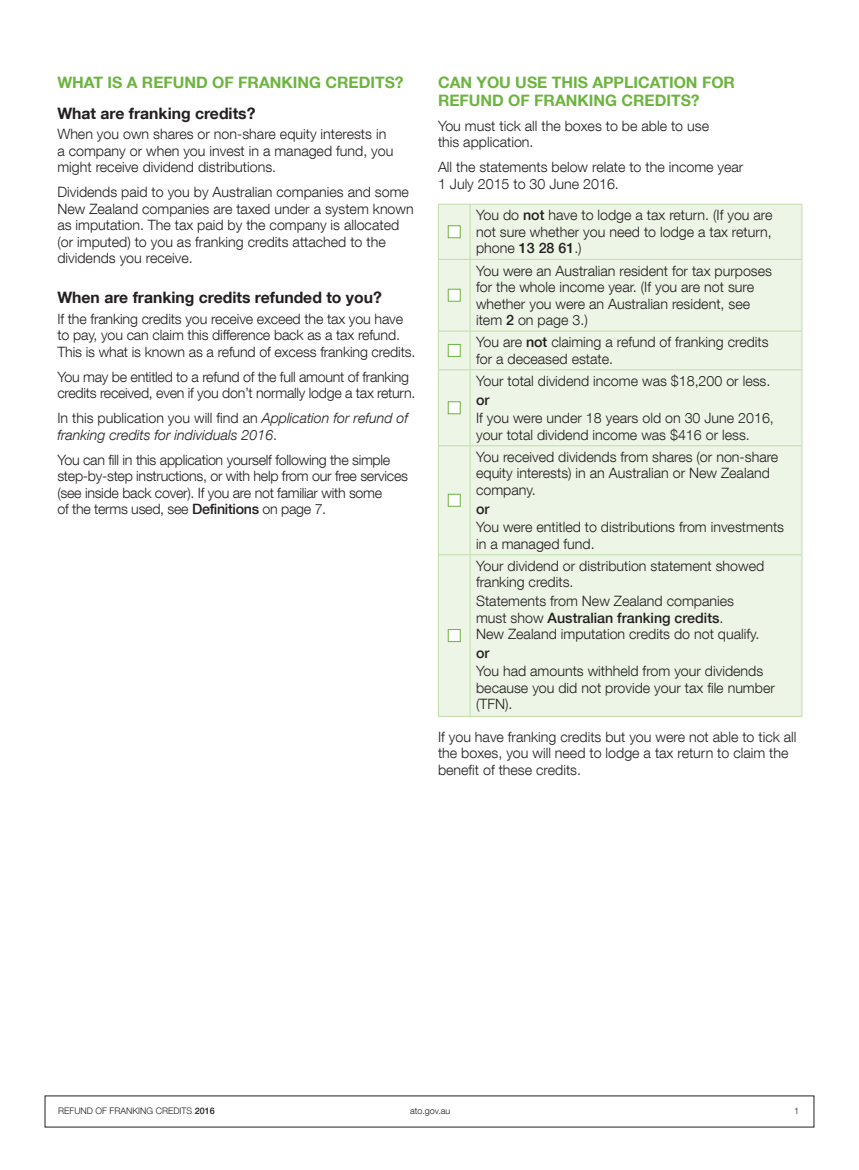
<style>
.page{position:relative;width:859px;height:1170px;background:#fff}
.page>*{position:absolute;margin:0;border:0;box-sizing:border-box;transform-origin:0 0}
._02_Subhead_2{font:700 15.75px "Helvetica Neue LT Com";color:#231f20}
._01_Body{font:700 15.75px/18px "Helvetica Neue LT Com";color:#6cb43f}
._02_Subhead_1{font:700 15.75px "Helvetica Neue LT Com";color:#6cb43f}
._01_Body-2{font:300 14.25px/16.5px "Helvetica Neue LT Com";color:#231f20}
._01_Body-3{font:300 14.25px/16.5px "Helvetica Neue LT Com";letter-spacing:-.02em;color:#231f20}
._01_Icon_boxed_text{font:300 14.25px/16.5px "Helvetica Neue LT Com";color:#231f20}
._01_Body-4{font:italic 300 14.25px/16.5px "Helvetica Neue LT Com";color:#231f20}
._01_Body-5{font:500 14.25px "Helvetica Neue LT Com";color:#231f20}
.PAGE_Footer_and_foli{font:300 9px "Helvetica Neue LT Com";color:#231f20}
.s1{font-style:normal}
.s2{font-weight:500}
</style>
<div class="page">
<div style="left:439px;top:205px;width:31px;height:511px;background:#edf5e6"></div>
<div style="left:471px;top:205px;width:330px;height:511px;background:#edf5e6"></div>
<hr style="left:438px;top:204px;width:32px;height:1px;background:#c1dcaa">
<hr style="left:438px;top:204px;width:1px;height:55px;background:#c1dcaa">
<hr style="left:470px;top:204px;width:332px;height:1px;background:#c1dcaa">
<hr style="left:470px;top:204px;width:1px;height:55px;background:#c1dcaa">
<hr style="left:801px;top:204px;width:1px;height:55px;background:#c1dcaa">
<hr style="left:438px;top:259px;width:32px;height:1px;background:#c1dcaa">
<hr style="left:438px;top:260px;width:1px;height:71px;background:#c1dcaa">
<hr style="left:470px;top:259px;width:332px;height:1px;background:#c1dcaa">
<hr style="left:470px;top:260px;width:1px;height:71px;background:#c1dcaa">
<hr style="left:801px;top:260px;width:1px;height:71px;background:#c1dcaa">
<hr style="left:438px;top:331px;width:32px;height:1px;background:#c1dcaa">
<hr style="left:438px;top:331px;width:1px;height:38px;background:#c1dcaa">
<hr style="left:470px;top:331px;width:332px;height:1px;background:#c1dcaa">
<hr style="left:470px;top:331px;width:1px;height:38px;background:#c1dcaa">
<hr style="left:801px;top:331px;width:1px;height:38px;background:#c1dcaa">
<hr style="left:438px;top:369px;width:32px;height:1px;background:#c1dcaa">
<hr style="left:438px;top:370px;width:1px;height:75px;background:#c1dcaa">
<hr style="left:470px;top:369px;width:332px;height:1px;background:#c1dcaa">
<hr style="left:470px;top:370px;width:1px;height:75px;background:#c1dcaa">
<hr style="left:801px;top:370px;width:1px;height:75px;background:#c1dcaa">
<hr style="left:438px;top:445px;width:32px;height:1px;background:#c1dcaa">
<hr style="left:438px;top:446px;width:1px;height:108px;background:#c1dcaa">
<hr style="left:470px;top:445px;width:332px;height:1px;background:#c1dcaa">
<hr style="left:470px;top:446px;width:1px;height:108px;background:#c1dcaa">
<hr style="left:801px;top:446px;width:1px;height:108px;background:#c1dcaa">
<hr style="left:438px;top:554px;width:32px;height:1px;background:#c1dcaa">
<hr style="left:438px;top:555px;width:1px;height:161px;background:#c1dcaa">
<hr style="left:470px;top:554px;width:332px;height:1px;background:#c1dcaa">
<hr style="left:470px;top:555px;width:1px;height:161px;background:#c1dcaa">
<hr style="left:801px;top:555px;width:1px;height:161px;background:#c1dcaa">
<hr style="left:438px;top:716px;width:32px;height:1px;background:#c1dcaa">
<hr style="left:470px;top:716px;width:332px;height:1px;background:#c1dcaa">
<div style="left:448px;top:225px;width:13px;height:13px;background:#fff;border:1px solid #6cb43f"></div>
<div style="left:448px;top:289px;width:13px;height:12px;background:#fff;border:1px solid #6cb43f"></div>
<div style="left:448px;top:344px;width:13px;height:13px;background:#fff;border:1px solid #6cb43f"></div>
<div style="left:448px;top:401px;width:13px;height:13px;background:#fff;border:1px solid #6cb43f"></div>
<div style="left:448px;top:494px;width:13px;height:12px;background:#fff;border:1px solid #6cb43f"></div>
<div style="left:448px;top:629px;width:13px;height:13px;background:#fff;border:1px solid #6cb43f"></div>
<p class="_02_Subhead_1" style="left:57px;top:72px;width:348px">WHAT IS A REFUND OF FRANKING CREDITS?</p>
<p class="_02_Subhead_2" style="left:57px;top:103px;width:200px">What are franking credits?</p>
<p class="_01_Body-2" style="left:57px;top:126px;width:338px">When you own shares or non-share equity interests in a company or when you invest in a managed fund, you might receive dividend distributions.</p>
<p class="_01_Body-2" style="left:57px;top:184px;width:358px">Dividends paid to you by Australian companies and some New Zealand companies are taxed under a system known as imputation. The tax paid by the company is allocated (or imputed) to you as franking credits attached to the dividends you receive.</p>
<p class="_02_Subhead_2" style="left:57px;top:287px;width:326px">When are franking credits refunded to you?</p>
<p class="_01_Body-2" style="left:57px;top:310px;width:360px">If the franking credits you receive exceed the tax you have to pay, you can claim this difference back as a tax refund.<br>This is what is known as a refund of excess franking credits.</p>
<p class="_01_Body-3" style="left:57px;top:368px;width:359px">You may be entitled to a refund of the full amount of franking credits received, even if you don’t normally lodge a tax return.</p>
<p class="_01_Body-4" style="left:57px;top:409px;width:352px"><span class="s1">In this publication you will find an</span> Application for refund of franking credits for individuals 2016<span class="s1">.</span></p>
<p class="_01_Body-3" style="left:57px;top:451px;width:352px">You can fill in this application yourself following the simple step-by-step instructions, or with help from our free services (see inside back cover). If you are not familiar with some<br>of the terms used, see <span class="s2">Definitions</span> on page 7.</p>
<p class="_01_Body" style="left:438px;top:73px;width:298px">CAN YOU USE THIS APPLICATION FOR<br>REFUND OF FRANKING CREDITS?</p>
<p class="_01_Body-2" style="left:438px;top:117px;width:273px">You must tick all the boxes to be able to use this application.</p>
<p class="_01_Body-2" style="left:438px;top:159px;width:307px">All the statements below relate to the income year<br>1 July 2015 to 30 June 2016.</p>
<p class="_01_Body-2" style="left:476px;top:207px;width:298px;text-align:justify">You do <span class="s2">not</span> have to lodge a tax return. (If you are not sure whether you need to lodge a tax return, phone <span class="s2">13 28 61</span>.)</p>
<p class="_01_Body-2" style="left:476px;top:262px;width:297px">You were an Australian resident for tax purposes for the whole income year. (If you are not sure whether you were an Australian resident, see item <span class="s2">2</span> on page 3.)</p>
<p class="_01_Body-2" style="left:476px;top:333px;width:294px">You are <span class="s2">not</span> claiming a refund of franking credits for a deceased estate.</p>
<p class="_01_Body-2" style="left:476px;top:372px;width:296px">Your total dividend income was $18,200 or less.</p>
<p class="_01_Body-5" style="left:476px;top:391px;width:15px">or</p>
<p class="_01_Body-2" style="left:476px;top:409px;width:299px">If you were under 18 years old on 30 June 2016, your total dividend income was $416 or less.</p>
<p class="_01_Body-2" style="left:476px;top:448px;width:304px">You received dividends from shares (or non-share equity interests) in an Australian or New Zealand company.</p>
<p class="_01_Body-5" style="left:476px;top:500px;width:15px">or</p>
<p class="_01_Body-2" style="left:476px;top:518px;width:309px">You were entitled to distributions from investments in a managed fund.</p>
<p class="_01_Body-2" style="left:476px;top:557px;width:290px">Your dividend or distribution statement showed franking credits.</p>
<p class="_01_Body-2" style="left:476px;top:592px;width:285px">Statements from New Zealand companies must show <span class="s2">Australian franking credits</span>.<br>New Zealand imputation credits do not qualify.</p>
<p class="_01_Body-5" style="left:476px;top:644px;width:15px">or</p>
<p class="_01_Body-2" style="left:476px;top:662px;width:300px">You had amounts withheld from your dividends because you did not provide your tax file number (TFN).</p>
<p class="_01_Icon_boxed_text" style="left:438px;top:728px;width:360px">If you have franking credits but you were not able to tick all the boxes, you will need to lodge a tax return to claim the benefit of these credits.</p>
<p class="PAGE_Footer_and_foli" style="left:58px;top:1104px;width:158px">REFUND OF FRANKING CREDITS <span class="s2">2016</span></p>
<p class="PAGE_Footer_and_foli" style="left:410px;top:1104px;width:42px">ato.gov.au</p>
<p class="PAGE_Footer_and_foli" style="left:794px;top:1104px;width:7px">1</p>
</div>
